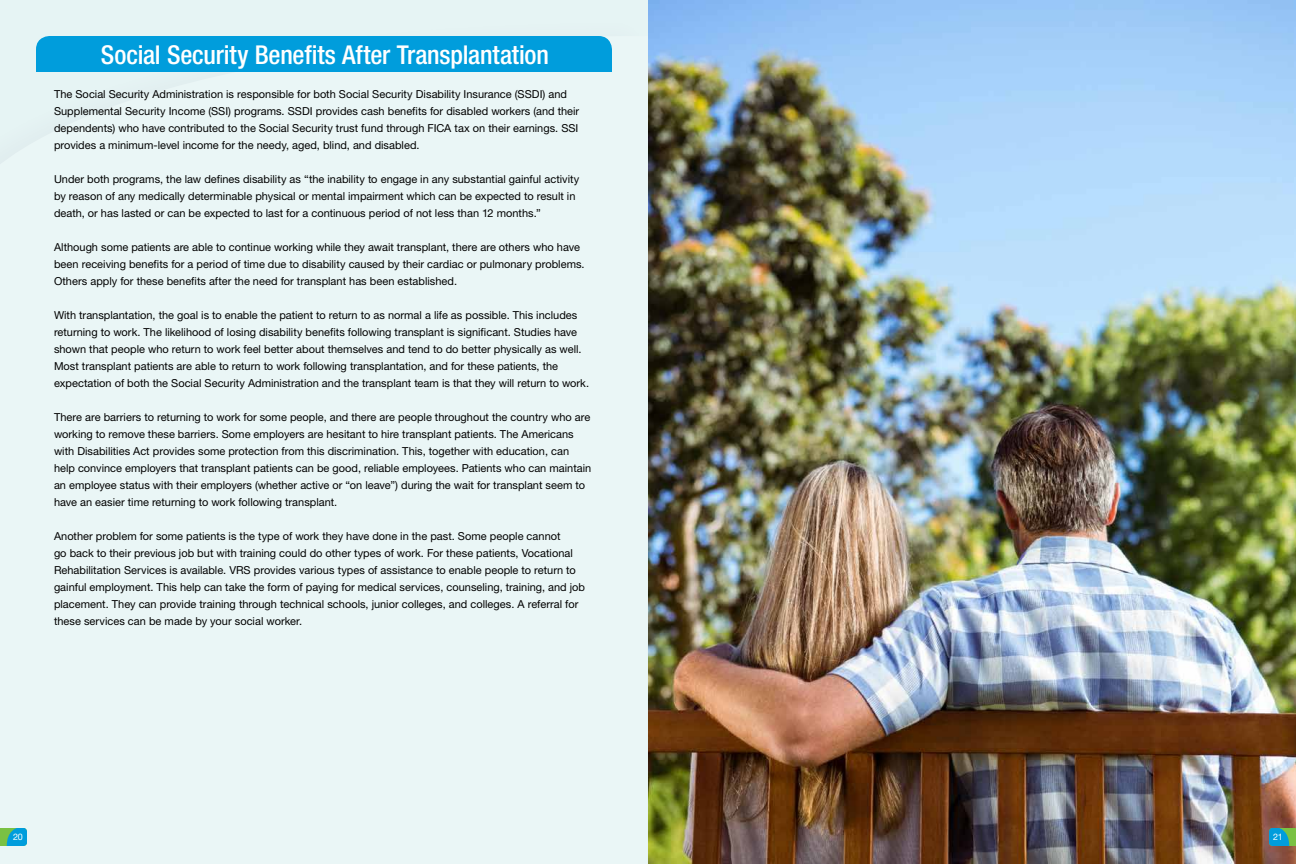
<style>
.page{position:relative;width:1296px;height:864px;background:#fff}
.page>*{position:absolute;margin:0;border:0;box-sizing:border-box;transform-origin:0 0}
.t1{font:500 condensed 26px "Helvetica Neue LT Std";letter-spacing:-.005em;color:#fff}
.t2{font:11px/17px "Helvetica Neue LT Std";color:#000}
.t3{font:9px "Helvetica Neue LT Std";color:#fff}
</style>
<div class="page">
<div style="left:0;top:16px;width:650px;height:848px;background:#eaf6f6"></div>
<svg style="left:0;top:828px;width:27px;height:18px"></svg>
<div style="left:36px;top:36px;width:576px;height:36px;background:#009ddc"></div>
<img style="left:648px;top:0;width:648px;height:864px">
<svg style="left:1269px;top:828px;width:27px;height:18px"></svg>
<h1 class="t1" style="left:101px;top:39px;width:449px">Social Security Benefits After Transplantation</h1>
<p class="t2" style="left:54px;top:85px;width:527px">The Social Security Administration is responsible for both Social Security Disability Insurance (SSDI) and Supplemental Security Income (SSI) programs. SSDI provides cash benefits for disabled workers (and their dependents) who have contributed to the Social Security trust fund through FICA tax on their earnings. SSI provides a minimum-level income for the needy, aged, blind, and disabled.</p>
<p class="t2" style="left:54px;top:170px;width:527px">Under both programs, the law defines disability as “the inability to engage in any substantial gainful activity by reason of any medically determinable physical or mental impairment which can be expected to result in death, or has lasted or can be expected to last for a continuous period of not less than 12 months.”</p>
<p class="t2" style="left:54px;top:238px;width:532px">Although some patients are able to continue working while they await transplant, there are others who have been receiving benefits for a period of time due to disability caused by their cardiac or pulmonary problems.<br>Others apply for these benefits after the need for transplant has been established.</p>
<p class="t2" style="left:54px;top:306px;width:537px">With transplantation, the goal is to enable the patient to return to as normal a life as possible. This includes returning to work. The likelihood of losing disability benefits following transplant is significant. Studies have shown that people who return to work feel better about themselves and tend to do better physically as well.<br>Most transplant patients are able to return to work following transplantation, and for these patients, the expectation of both the Social Security Administration and the transplant team is that they will return to work.</p>
<p class="t2" style="left:54px;top:408px;width:539px">There are barriers to returning to work for some people, and there are people throughout the country who are working to remove these barriers. Some employers are hesitant to hire transplant patients. The Americans with Disabilities Act provides some protection from this discrimination. This, together with education, can help convince employers that transplant patients can be good, reliable employees. Patients who can maintain an employee status with their employers (whether active or “on leave”) during the wait for transplant seem to have an easier time returning to work following transplant.</p>
<p class="t2" style="left:54px;top:527px;width:533px">Another problem for some patients is the type of work they have done in the past. Some people cannot<br>go back to their previous job but with training could do other types of work. For these patients, Vocational Rehabilitation Services is available. VRS provides various types of assistance to enable people to return to gainful employment. This help can take the form of paying for medical services, counseling, training, and job placement. They can provide training through technical schools, junior colleges, and colleges. A referral for these services can be made by your social worker.</p>
<p class="t3" style="left:13px;top:832px;width:11px">20</p>
<p class="t3" style="left:1273px;top:832px;width:11px">21</p>
</div>
